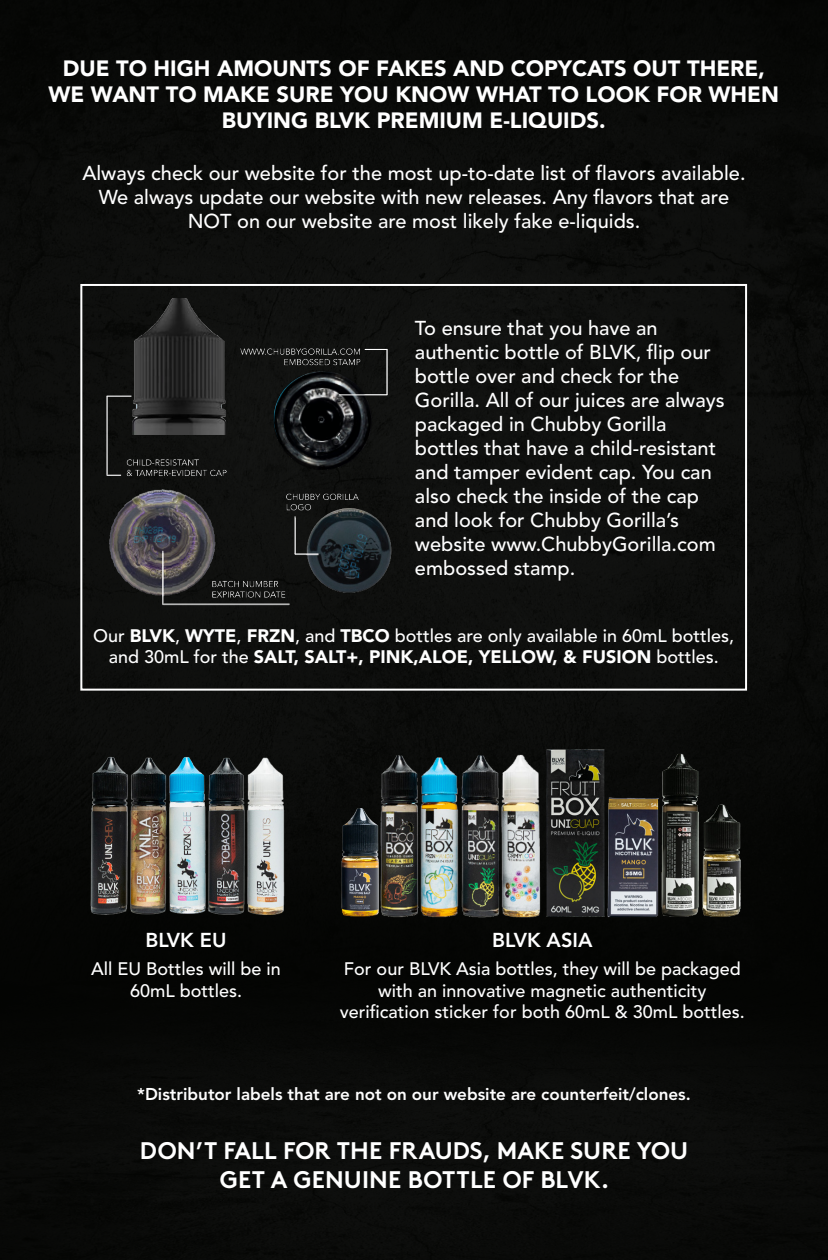
<style>
.page{position:relative;width:828px;height:1260px;background:#0a0b0a}
.page>*{position:absolute;margin:0;border:0;box-sizing:border-box;transform-origin:0 0}
.t1{font:700 24px "Brown";letter-spacing:.005em;color:#fff}
.t2{font:900 22px/26.4px "Avenir LT Std";color:#fff;text-align:center}
.t3{font:500 20px/24px "Avenir LT Std";color:#fff;text-align:center}
.t4{font:800 20px "Avenir LT Std";color:#fff}
.t5{font:500 18px/21.6px "Avenir LT Std";color:#fff;text-align:center}
.t6{font:800 17px "Avenir LT Std";color:#fff}
.s1{font-weight:900}
</style>
<div class="page">
<img style="left:106px;top:331px;width:313px;height:275px">
<div style="left:80px;top:284px;width:667px;height:407px;border:2px solid #fff"></div>
<img style="left:546px;top:749px;width:59px;height:168px">
<img style="left:607px;top:797px;width:55px;height:120px">
<img style="left:662px;top:754px;width:37px;height:163px">
<img style="left:702px;top:804px;width:39px;height:112px">
<img style="left:90px;top:756px;width:195px;height:159px">
<img style="left:380px;top:754px;width:161px;height:164px">
<img style="left:122px;top:298px;width:113px;height:137px">
<img style="left:264px;top:357px;width:121px;height:130px">
<hr style="left:339px;top:394px;width:48px;height:1px;background:#fff">
<img style="left:341px;top:808px;width:38px;height:109px">
<hr style="left:386px;top:350px;width:1px;height:45px;background:#fff">
<svg style="left:365px;top:349px;width:22px;height:1px"></svg>
<hr style="left:295px;top:516px;width:1px;height:38px;background:#fff">
<svg style="left:295px;top:554px;width:24px;height:1px"></svg>
<hr style="left:162px;top:551px;width:1px;height:54px;background:#fff">
<hr style="left:163px;top:604px;width:127px;height:1px;background:#fff">
<svg style="left:108px;top:396px;width:23px;height:1px"></svg>
<hr style="left:107px;top:396px;width:1px;height:79px;background:#fff">
<svg style="left:107px;top:475px;width:14px;height:1px"></svg>
<p class="t2" style="left:49px;top:55px;width:732px">DUE TO HIGH AMOUNTS OF FAKES AND COPYCATS OUT THERE,<br>WE WANT TO MAKE SURE YOU KNOW WHAT TO LOOK FOR WHEN<br>BUYING BLVK PREMIUM E-LIQUIDS.</p>
<p class="t3" style="left:82px;top:161px;width:665px">Always check our website for the most up-to-date list of flavors available.<br>We always update our website with new releases. Any flavors that are<br>NOT on our website are most likely fake e-liquids.</p>
<p class="t3" style="left:415px;top:317px;width:311px;text-align:left">To ensure that you have an authentic bottle of BLVK, flip our bottle over and check for the<br>Gorilla. All of our juices are always packaged in Chubby Gorilla bottles that have a child-resistant and tamper evident cap. You can also check the inside of the cap and look for Chubby Gorilla’s website www.ChubbyGorilla.com embossed stamp.</p>
<p class="t5" style="left:93px;top:625px;width:642px">Our <span class="s1">BLVK</span>, <span class="s1">WYTE</span>, <span class="s1">FRZN</span>, and <span class="s1">TBCO</span> bottles are only available in 60mL bottles, and 30mL for the <span class="s1">SALT, SALT+, PINK,ALOE, YELLOW, &amp; FUSION</span> bottles.</p>
<p class="t4" style="left:145px;top:928px;width:83px">BLVK EU</p>
<p class="t4" style="left:492px;top:928px;width:102px">BLVK ASIA</p>
<p class="t5" style="left:91px;top:959px;width:191px">All EU Bottles will be in<br>60mL bottles.</p>
<p class="t5" style="left:340px;top:958px;width:406px">For our BLVK Asia bottles, they will be packaged with an innovative magnetic authenticity verification sticker for both 60mL &amp; 30mL bottles.</p>
<p class="t6" style="left:137px;top:1084px;width:555px">*Distributor labels that are not on our website are counterfeit/clones.</p>
<p class="t1" style="left:140px;top:1131px;width:550px">DON’T FALL FOR THE FRAUDS, MAKE SURE YOU</p>
<p class="t1" style="left:220px;top:1160px;width:391px">GET A GENUINE BOTTLE OF BLVK.</p>
</div>
